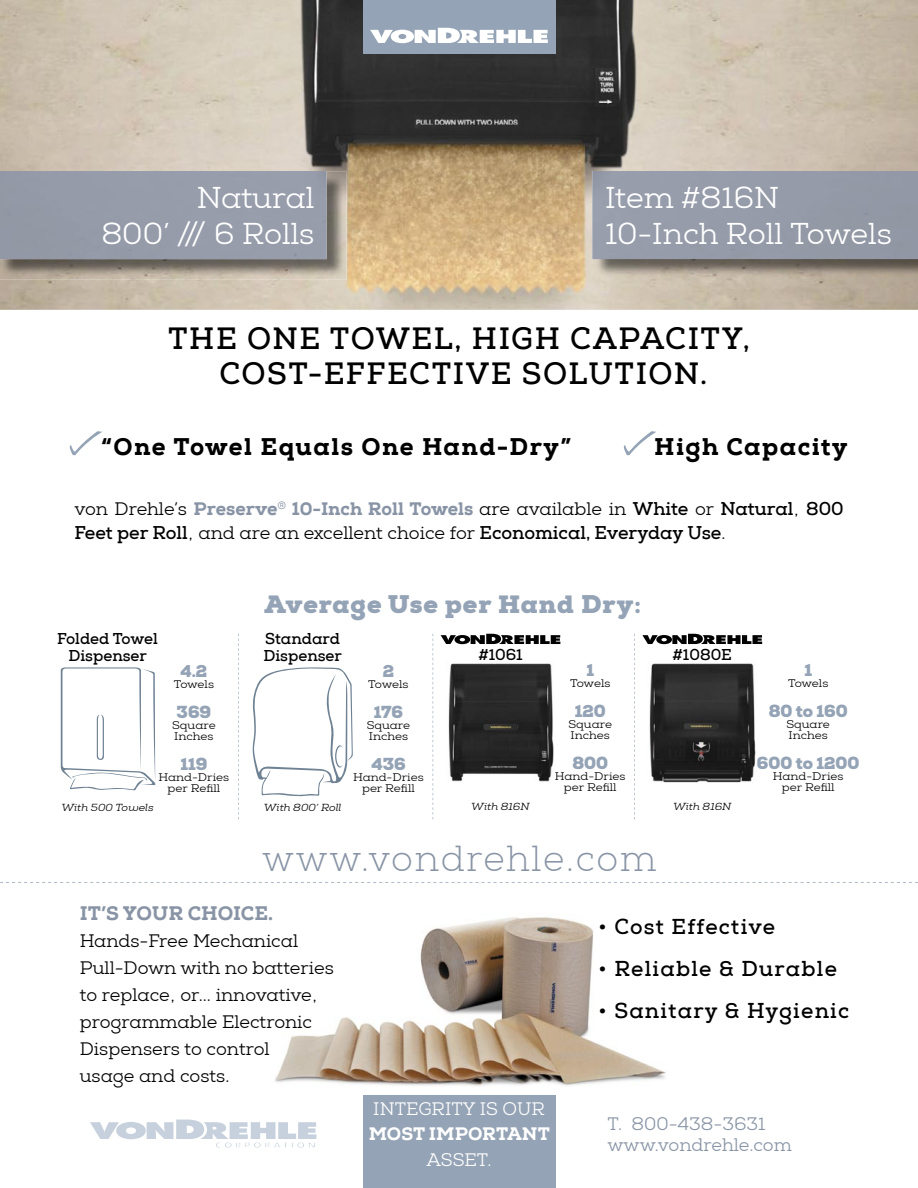
<style>
.page{position:relative;width:918px;height:1188px;background:#fff}
.page>*{position:absolute;margin:0;border:0;box-sizing:border-box;transform-origin:0 0}
.t1{font:300 36px "Nexa Slab";letter-spacing:.05em;color:#8894a5}
.t2{font:700 30px/34.5px "Nexa Slab";letter-spacing:.05em;color:#000;text-align:center}
.t3{font:30px/36px "Nexa Slab";color:#fff}
.t4{font:900 24.9px "Nexa Slab";letter-spacing:.04em;color:#94a3b5}
.t5{font:800 24px "Nexa Slab";letter-spacing:.06em;color:#000}
.t6{font:700 21px "Nexa Slab";letter-spacing:.06em;color:#000}
.t7{font:800 19.5px "Nexa Slab";letter-spacing:-.01em;color:#8894a5}
.t8{font:18px/27px "Nexa Slab";color:#000}
.t9{font:18px/21px "Nexa Slab";color:#8894a5}
.t10{font:18px "Nexa Slab";color:#fff}
.t11{font:800 18px "Nexa Slab";color:#fff}
.t12{font:900 16.95px "Nexa Slab";color:#94a3b5}
.t13{font:700 15.3px/16.6px "Nexa Slab";color:#000;text-align:center}
.t14{font:10.95px/10.9px "Nexa Slab";color:#000;scale:1.08 1}
.t15{font:italic 10.2px "Nexa Slab";color:#000;scale:1.08 1}
.s1{font-weight:800;color:#8894a5}
.s2{font-weight:700}
</style>
<div class="page">
<img style="left:275px;top:917px;width:391px;height:169px">
<img style="left:0;top:0;width:918px;height:310px">
<div style="left:363px;top:0;width:192px;height:54px;background:#94a3b5"></div>
<img style="left:592px;top:171px;width:326px;height:109px">
<svg style="left:370px;top:28px;width:178px;height:15px"></svg>
<img style="left:0;top:172px;width:347px;height:108px">
<div style="left:0;top:171px;width:327px;height:88px;background:#969caa"></div>
<svg style="left:69px;top:431px;width:33px;height:24px"></svg>
<svg style="left:623px;top:431px;width:33px;height:24px"></svg>
<svg style="left:0;top:882px;width:918px;height:1px"></svg>
<svg style="left:90px;top:1120px;width:226px;height:28px"></svg>
<div style="left:363px;top:1095px;width:192px;height:93px;background:#94a3b5"></div>
<svg style="left:238px;top:634px;width:1px;height:185px"></svg>
<svg style="left:61px;top:667px;width:95px;height:123px"></svg>
<svg style="left:252px;top:667px;width:101px;height:129px"></svg>
<svg style="left:441px;top:634px;width:119px;height:10px"></svg>
<img style="left:448px;top:663px;width:106px;height:119px">
<svg style="left:642px;top:634px;width:120px;height:10px"></svg>
<img style="left:649px;top:663px;width:107px;height:120px">
<svg style="left:433px;top:634px;width:1px;height:185px"></svg>
<svg style="left:634px;top:634px;width:1px;height:185px"></svg>
<h2 class="t3" style="left:101px;top:180px;width:215px;text-align:right">Natural<br>800’ /// 6 Rolls</h2>
<h2 class="t3" style="left:605px;top:180px;width:288px">Item #816N<br>10-Inch Roll Towels</h2>
<h2 class="t2" style="left:168px;top:322px;width:583px">THE ONE TOWEL, HIGH CAPACITY,<br>COST-EFFECTIVE SOLUTION.</h2>
<h3 class="t5" style="left:101px;top:432px;width:472px">“One Towel Equals One Hand-Dry”</h3>
<h3 class="t5" style="left:654px;top:432px;width:195px">High Capacity</h3>
<p class="t8" style="left:74px;top:497px;width:771px;line-height:24px">von Drehle’s <span class="s1">Preserve</span><sup>®</sup> <span class="s1">10-Inch Roll Towels</span> are available in <span class="s2">White</span> or <span class="s2">Natural</span>, <span class="s2">800<br>Feet per Roll</span>, and are an excellent choice for <span class="s2">Economical, Everyday Use</span>.</p>
<h3 class="t4" style="left:264px;top:588px;width:378px">Average Use per Hand Dry:</h3>
<p class="t13" style="left:57px;top:631px;width:102px">Folded Towel<br>Dispenser</p>
<p class="t12" style="left:180px;top:660px;width:28px">4.2</p>
<p class="t14" style="left:174px;top:679px;width:39px">Towels</p>
<p class="t12" style="left:177px;top:701px;width:36px">369</p>
<p class="t14" style="left:172px;top:720px;width:42px">Square<br>Inches</p>
<p class="t12" style="left:180px;top:753px;width:28px">119</p>
<p class="t14" style="left:159px;top:772px;width:67px;text-align:center">Hand-Dries per Refill</p>
<p class="t13" style="left:263px;top:631px;width:80px;text-align:left">Standard<br>Dispenser</p>
<p class="t12" style="left:383px;top:660px;width:13px">2</p>
<p class="t14" style="left:368px;top:679px;width:39px">Towels</p>
<p class="t12" style="left:374px;top:701px;width:31px">176</p>
<p class="t14" style="left:367px;top:720px;width:42px">Square<br>Inches</p>
<p class="t12" style="left:371px;top:753px;width:36px">436</p>
<p class="t14" style="left:353px;top:772px;width:67px;text-align:center">Hand-Dries per Refill</p>
<p class="t13" style="left:478px;top:647px;width:46px">#1061</p>
<p class="t12" style="left:586px;top:659px;width:9px">1</p>
<p class="t14" style="left:570px;top:678px;width:39px">Towels</p>
<p class="t12" style="left:575px;top:700px;width:32px">120</p>
<p class="t14" style="left:569px;top:719px;width:42px">Square<br>Inches</p>
<p class="t12" style="left:572px;top:752px;width:37px">800</p>
<p class="t14" style="left:555px;top:771px;width:67px;text-align:center">Hand-Dries per Refill</p>
<p class="t13" style="left:673px;top:647px;width:61px">#1080E</p>
<p class="t12" style="left:804px;top:659px;width:9px">1</p>
<p class="t14" style="left:788px;top:678px;width:39px">Towels</p>
<p class="t12" style="left:769px;top:700px;width:81px">80 to 160</p>
<p class="t14" style="left:786px;top:719px;width:42px">Square<br>Inches</p>
<p class="t12" style="left:757px;top:752px;width:104px">600 to 1200</p>
<p class="t14" style="left:773px;top:771px;width:67px;text-align:center">Hand-Dries per Refill</p>
<p class="t15" style="left:61px;top:801px;width:87px">With 500 Towels</p>
<p class="t15" style="left:264px;top:801px;width:73px">With 800’ Roll</p>
<p class="t15" style="left:471px;top:800px;width:56px">With 816N</p>
<p class="t15" style="left:673px;top:800px;width:56px">With 816N</p>
<h1 class="t1" style="left:262px;top:837px;width:396px">www.vondrehle.com</h1>
<p class="t7" style="left:80px;top:901px;width:195px">IT’S YOUR CHOICE.</p>
<p class="t8" style="left:80px;top:927px;width:256px">Hands-Free Mechanical<br>Pull-Down with no batteries to replace, or... innovative, programmable Electronic<br>Dispensers to control<br>usage and costs.</p>
<p class="t10" style="left:373px;top:1098px;width:173px">INTEGRITY IS OUR</p>
<p class="t11" style="left:369px;top:1123px;width:183px">MOST IMPORTANT</p>
<p class="t10" style="left:427px;top:1149px;width:66px">ASSET.</p>
<p class="t6" style="left:598px;top:914px;width:178px">• Cost Effective</p>
<p class="t6" style="left:598px;top:956px;width:240px">• Reliable &amp; Durable</p>
<p class="t6" style="left:598px;top:998px;width:252px">• Sanitary &amp; Hygienic</p>
<p class="t9" style="left:608px;top:1113px;width:186px">T. 800-438-3631 www.vondrehle.com</p>
</div>
